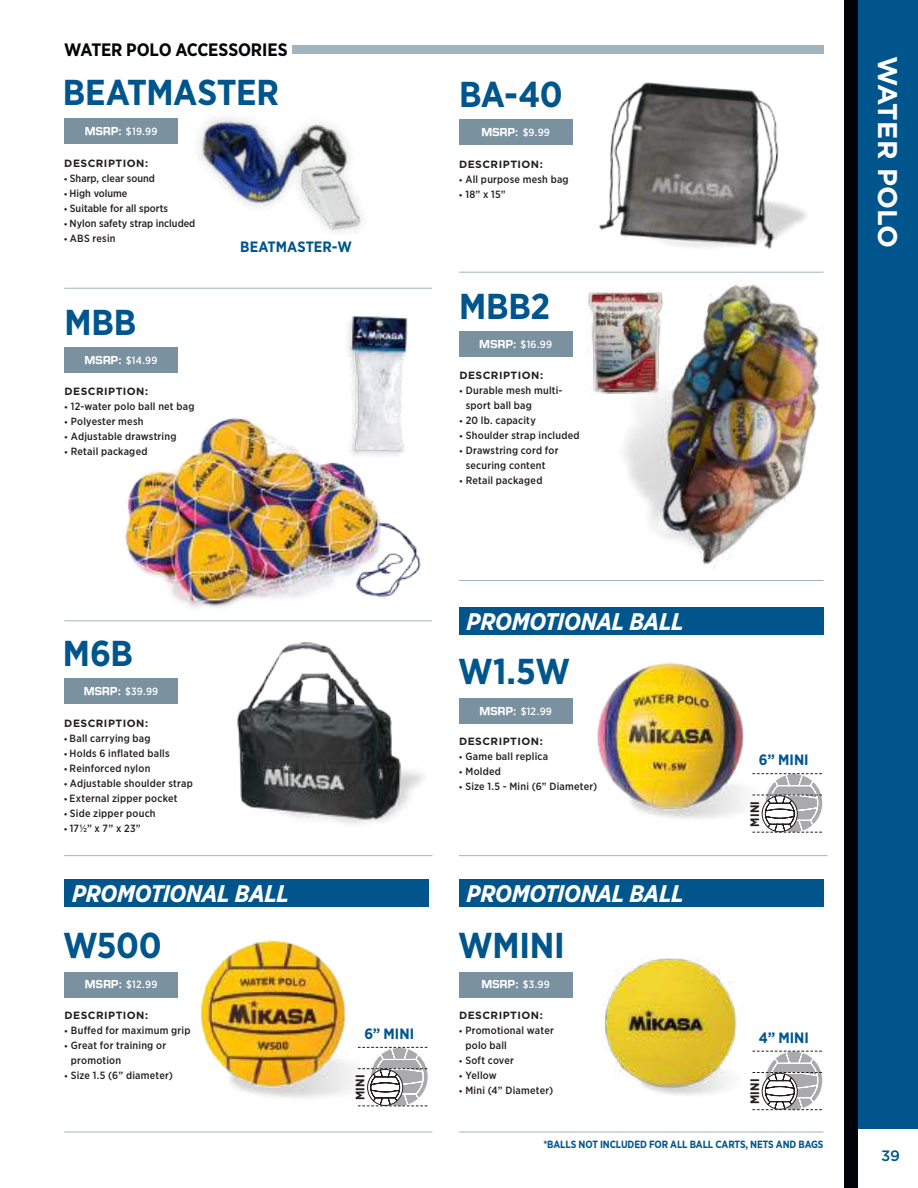
<style>
.page{position:relative;width:918px;height:1188px;background:#fff}
.page>*{position:absolute;margin:0;border:0;box-sizing:border-box;transform-origin:0 0}
.t1{font:700 36px "Gotham Narrow";letter-spacing:-.01em;color:#00568c}
.t2{font:700 27px "Gotham";letter-spacing:.01em;color:#fff}
.t3{font:italic 700 24px "Gotham Narrow";letter-spacing:-.015em;color:#fff}
.t4{font:700 18px "Gotham Narrow";letter-spacing:-.005em;color:#000409}
.t5{font:700 15px "Gotham Narrow";letter-spacing:.005em;color:#00568c}
.t6{font:500 15px "Gotham";color:#00568c}
.t7{font:700 12.3px "Gotham Narrow";letter-spacing:.02em;color:#241f1f}
.t8{font:500 10.5px/15px "Gotham Narrow";letter-spacing:.02em;color:#241f1f}
.t9{font:700 10.5px "Gotham";letter-spacing:.045em;color:#241f1f}
.t10{font:500 10.5px/15px "Gotham Narrow";color:#241f1f}
.t11{font:500 10.5px "Gotham Narrow";letter-spacing:.025em;color:#fff}
.t12{font:700 10.5px "Gotham Narrow";letter-spacing:-.01em;color:#00568c}
.t13{font:700 10.5px "Mikasa Sports";letter-spacing:.01em;color:#fff}
.s1{font-family:"Mikasa Sports";font-weight:700}
.s2{font-family:"MT Extra";font-weight:400}
.s3{font-family:"Gotham Narrow";font-weight:500}
</style>
<div class="page">
<div style="left:858px;top:0;width:60px;height:1129px;background:#00568c"></div>
<div style="left:844px;top:0;width:14px;height:1188px;background:#000409"></div>
<img style="left:597px;top:662px;width:149px;height:157px">
<div style="left:64px;top:972px;width:114px;height:25px;background:#7a91a0"></div>
<div style="left:64px;top:879px;width:365px;height:28px;background:#00568c"></div>
<div style="left:459px;top:972px;width:113px;height:25px;background:#7a91a0"></div>
<div style="left:459px;top:699px;width:113px;height:25px;background:#7a91a0"></div>
<svg style="left:752px;top:1051px;width:70px;height:59px"></svg>
<svg style="left:752px;top:773px;width:70px;height:60px"></svg>
<div style="left:459px;top:879px;width:365px;height:28px;background:#00568c"></div>
<div style="left:459px;top:608px;width:365px;height:27px;background:#00568c"></div>
<div style="left:292px;top:45px;width:532px;height:9px;background:#a1b4bf"></div>
<hr style="left:64px;top:288px;width:368px;height:1px;background:#a1b4bf">
<hr style="left:459px;top:580px;width:365px;height:1px;background:#a1b4bf">
<hr style="left:64px;top:620px;width:368px;height:1px;background:#a1b4bf">
<hr style="left:459px;top:272px;width:365px;height:1px;background:#a1b4bf">
<div style="left:64px;top:118px;width:114px;height:26px;background:#7a91a0"></div>
<div style="left:459px;top:120px;width:113px;height:25px;background:#7a91a0"></div>
<img style="left:567px;top:82px;width:239px;height:161px">
<hr style="left:459px;top:1132px;width:365px;height:1px;background:#a1b4bf">
<hr style="left:64px;top:855px;width:368px;height:1px;background:#a1b4bf">
<hr style="left:459px;top:855px;width:368px;height:1px;background:#a1b4bf">
<hr style="left:64px;top:1132px;width:368px;height:1px;background:#a1b4bf">
<div style="left:64px;top:348px;width:114px;height:25px;background:#7a91a0"></div>
<img style="left:543px;top:243px;width:281px;height:338px">
<img style="left:347px;top:315px;width:61px;height:97px">
<img style="left:587px;top:291px;width:76px;height:103px">
<div style="left:459px;top:332px;width:113px;height:25px;background:#7a91a0"></div>
<img style="left:125px;top:412px;width:296px;height:197px">
<img style="left:199px;top:117px;width:167px;height:116px">
<svg style="left:403px;top:1047px;width:24px;height:59px"></svg>
<img style="left:171px;top:940px;width:232px;height:167px">
<div style="left:64px;top:679px;width:114px;height:25px;background:#7a91a0"></div>
<img style="left:237px;top:642px;width:186px;height:182px">
<img style="left:603px;top:958px;width:163px;height:143px">
<h3 class="t4" style="left:64px;top:38px;width:225px">WATER POLO ACCESSORIES</h3>
<h1 class="t1" style="left:63px;top:70px;width:218px">BEATMASTER</h1>
<p class="t11" style="left:85px;top:124px;width:74px"><span class="s1">MSRP:</span> $19.99</p>
<p class="t9" style="left:64px;top:156px;width:85px">DESCRIPTION:</p>
<p class="t10" style="left:64px;top:171px;width:133px"><span class="s2">g</span> Sharp, clear sound<br><span class="s2">g</span> High volume<br><span class="s2">g</span> Suitable for all sports<br><span class="s2">g</span> Nylon safety strap included <span class="s2">g</span> ABS resin</p>
<h1 class="t1" style="left:64px;top:299px;width:73px">MBB</h1>
<p class="t11" style="left:85px;top:353px;width:74px"><span class="s1">MSRP:</span> $14.99</p>
<p class="t9" style="left:64px;top:384px;width:85px">DESCRIPTION:</p>
<p class="t8" style="left:64px;top:398px;width:131px"><span class="s2">g</span> 12-water polo ball net bag <span class="s2">g</span> Polyester mesh<br><span class="s2">g</span> Adjustable drawstring<br><span class="s2">g</span> Retail packaged</p>
<h3 class="t5" style="left:240px;top:237px;width:113px">BEATMASTER-W</h3>
<h1 class="t1" style="left:459px;top:71px;width:105px">BA-40</h1>
<p class="t13" style="left:481px;top:126px;width:70px">MSRP: <span class="s3">$9.99</span></p>
<p class="t9" style="left:459px;top:157px;width:85px">DESCRIPTION:</p>
<p class="t8" style="left:459px;top:171px;width:111px"><span class="s2">g</span> All purpose mesh bag <span class="s2">g</span> 18” x 15”</p>
<h1 class="t1" style="left:459px;top:283px;width:93px">MBB2</h1>
<p class="t11" style="left:479px;top:337px;width:74px"><span class="s1">MSRP:</span> $16.99</p>
<p class="t9" style="left:459px;top:368px;width:85px">DESCRIPTION:</p>
<p class="t8" style="left:459px;top:382px;width:105px"><span class="s2">g</span> Durable mesh multi-</p>
<p class="t8" style="left:466px;top:397px;width:68px">sport ball bag</p>
<p class="t8" style="left:459px;top:412px;width:78px"><span class="s2">g</span> 20 lb. capacity</p>
<p class="t8" style="left:459px;top:427px;width:122px"><span class="s2">g</span> Shoulder strap included</p>
<p class="t8" style="left:459px;top:442px;width:101px"><span class="s2">g</span> Drawstring cord for</p>
<p class="t8" style="left:466px;top:457px;width:81px">securing content</p>
<p class="t8" style="left:459px;top:472px;width:85px"><span class="s2">g</span> Retail packaged</p>
<h1 class="t1" style="left:63px;top:630px;width:72px">M6B</h1>
<p class="t11" style="left:84px;top:685px;width:76px"><span class="s1">MSRP:</span> $39.99</p>
<p class="t9" style="left:64px;top:717px;width:85px">DESCRIPTION:</p>
<p class="t8" style="left:64px;top:731px;width:130px"><span class="s2">g</span> Ball carrying bag<br><span class="s2">g</span> Holds 6 inflated balls<br><span class="s2">g</span> Reinforced nylon<br><span class="s2">g</span> Adjustable shoulder strap <span class="s2">g</span> External zipper pocket<br><span class="s2">g</span> Side zipper pouch<br><span class="s2">g</span> 17½” x 7” x 23”</p>
<h3 class="t3" style="left:72px;top:878px;width:219px">PROMOTIONAL BALL</h3>
<h1 class="t1" style="left:63px;top:922px;width:100px">W500</h1>
<p class="t11" style="left:85px;top:978px;width:74px"><span class="s1">MSRP:</span> $12.99</p>
<p class="t9" style="left:64px;top:1008px;width:85px">DESCRIPTION:</p>
<p class="t8" style="left:64px;top:1022px;width:127px"><span class="s2">g</span> Buffed for maximum grip</p>
<p class="t8" style="left:64px;top:1037px;width:103px"><span class="s2">g</span> Great for training or</p>
<p class="t8" style="left:71px;top:1052px;width:52px">promotion</p>
<p class="t8" style="left:64px;top:1067px;width:110px"><span class="s2">g</span> Size 1.5 (6” diameter)</p>
<h3 class="t5" style="left:364px;top:1024px;width:51px">6” MINI</h3>
<p class="t7" style="left:352px;top:1100px;width:27px;rotate:-90deg">MINI</p>
<h3 class="t3" style="left:467px;top:606px;width:219px">PROMOTIONAL BALL</h3>
<h1 class="t1" style="left:458px;top:649px;width:113px">W1.5W</h1>
<p class="t11" style="left:479px;top:704px;width:74px"><span class="s1">MSRP:</span> $12.99</p>
<p class="t9" style="left:459px;top:735px;width:85px">DESCRIPTION:</p>
<p class="t8" style="left:459px;top:749px;width:140px"><span class="s2">g</span> Game ball replica<br><span class="s2">g</span> Molded<br><span class="s2">g</span> Size 1.5 - Mini (6” Diameter)</p>
<h3 class="t3" style="left:467px;top:878px;width:219px">PROMOTIONAL BALL</h3>
<h1 class="t1" style="left:458px;top:922px;width:108px">WMINI</h1>
<p class="t13" style="left:482px;top:978px;width:70px">MSRP: <span class="s3">$3.99</span></p>
<p class="t9" style="left:459px;top:1008px;width:85px">DESCRIPTION:</p>
<p class="t8" style="left:459px;top:1022px;width:96px"><span class="s2">g</span> Promotional water</p>
<p class="t8" style="left:465px;top:1037px;width:43px">polo ball</p>
<p class="t8" style="left:459px;top:1052px;width:56px"><span class="s2">g</span> Soft cover</p>
<p class="t8" style="left:459px;top:1067px;width:39px"><span class="s2">g</span> Yellow</p>
<p class="t8" style="left:459px;top:1082px;width:96px"><span class="s2">g</span> Mini (4” Diameter)</p>
<h3 class="t5" style="left:759px;top:750px;width:51px">6” MINI</h3>
<p class="t7" style="left:747px;top:827px;width:27px;rotate:-90deg">MINI</p>
<h3 class="t5" style="left:759px;top:1028px;width:52px">4” MINI</h3>
<p class="t7" style="left:747px;top:1104px;width:27px;rotate:-90deg">MINI</p>
<p class="t12" style="left:543px;top:1137px;width:282px">*BALLS NOT INCLUDED FOR ALL BALL CARTS, NETS AND BAGS</p>
<h2 class="t2" style="left:905px;top:56px;width:193px;rotate:90deg">WATER POLO</h2>
<h3 class="t6" style="left:881px;top:1146px;width:21px">39</h3>
</div>
